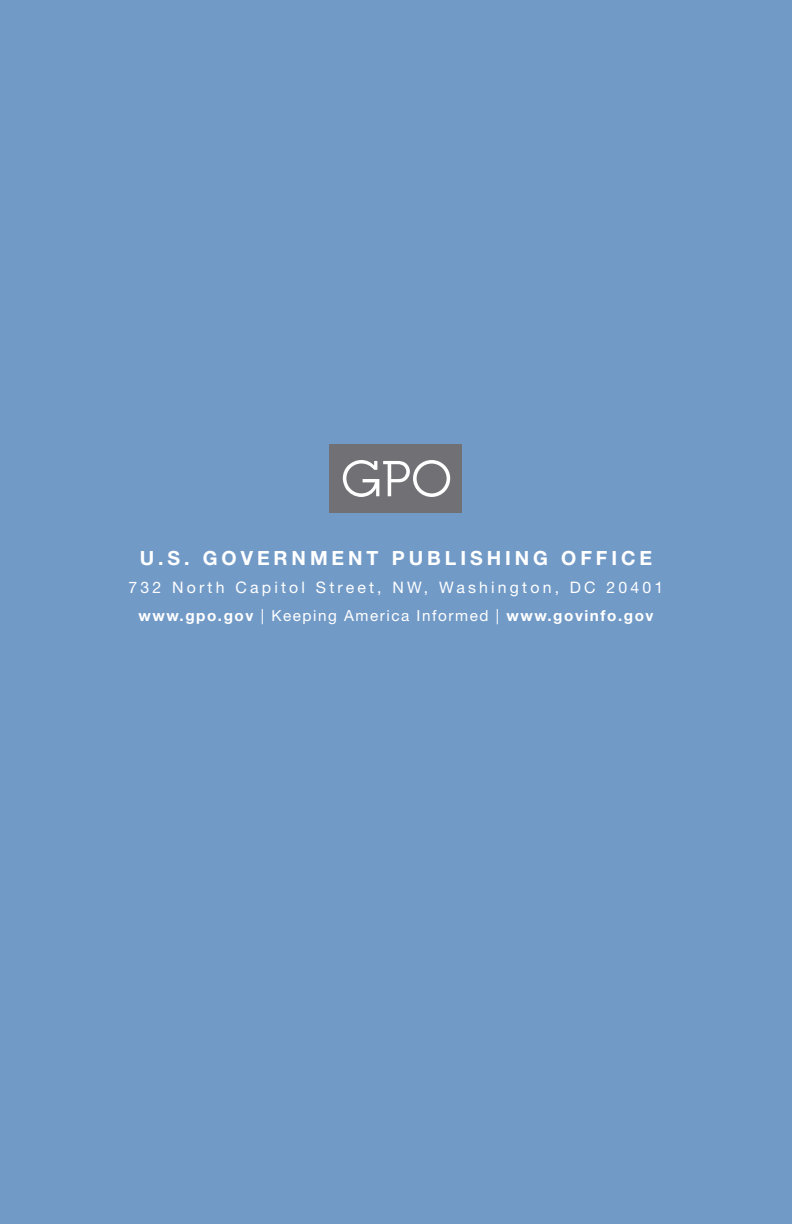
<style>
.page{position:relative;width:792px;height:1224px;background:#719ac7}
.page>*{position:absolute;margin:0;border:0;box-sizing:border-box;transform-origin:0 0}
.t1{font:700 19.6px "Helvetica Neue LT Std";letter-spacing:.2em;color:#fff}
.t2{font:15.8px "Helvetica Neue LT Std";letter-spacing:.2em;color:#fff}
.t3{font:700 15.2px "Helvetica Neue LT Std";letter-spacing:.1em;color:#fff}
.s1{font-weight:400}
</style>
<div class="page">
<div style="left:330px;top:445px;width:132px;height:68px;background:#717074"></div>
<svg style="left:343px;top:460px;width:107px;height:37px"></svg>
<p class="t1" style="left:140px;top:546px;width:514px">U.S. GOVERNMENT PUBLISHING OFFICE</p>
<p class="t2" style="left:129px;top:578px;width:536px">732 North Capitol Street, NW, Washington, DC 20401</p>
<p class="t3" style="left:139px;top:606px;width:516px">www.gpo.gov <span class="s1">| Keeping America Informed |</span> www.govinfo.gov</p>
</div>
